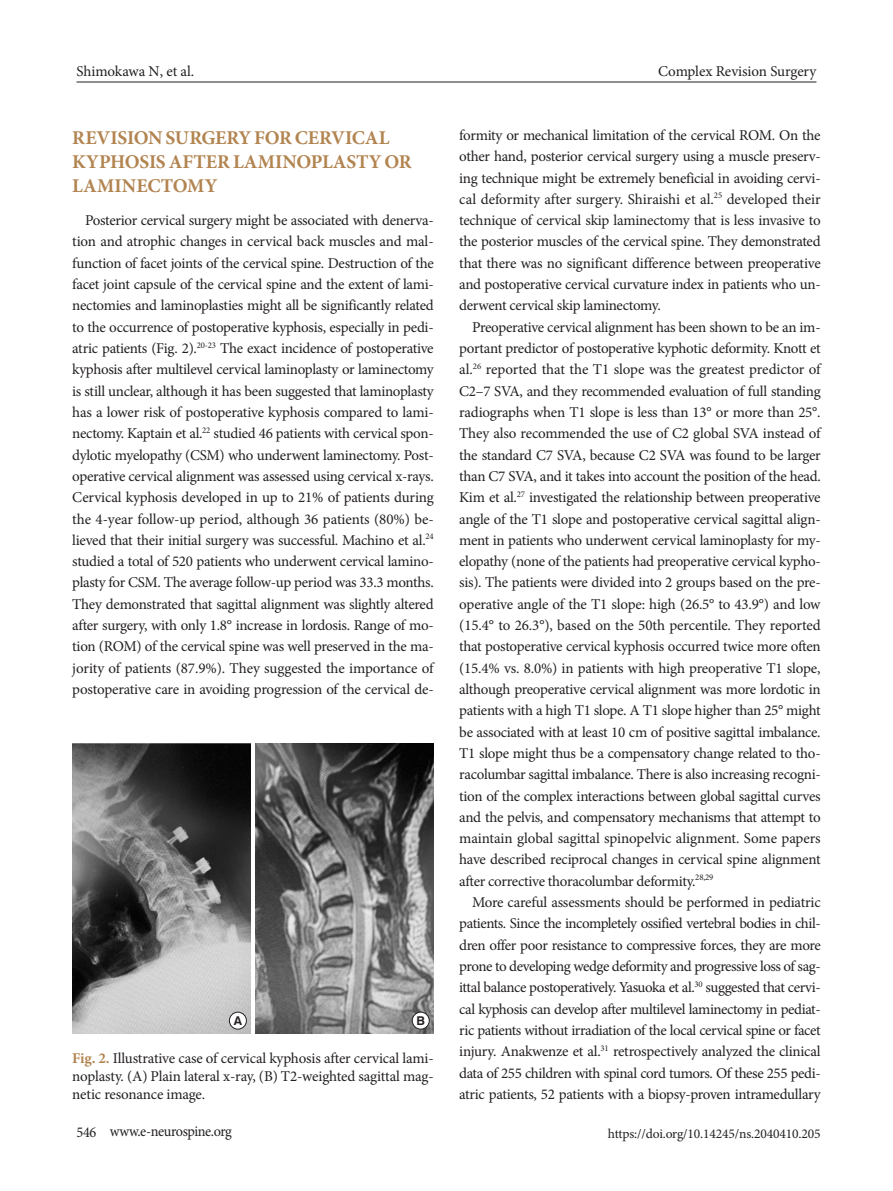
<style>
.page{position:relative;width:893px;height:1191px;background:#fff}
.page>*{position:absolute;margin:0;border:0;box-sizing:border-box;transform-origin:0 0}
.대제목{font:700 19.5px/24px "Minion Pro";letter-spacing:-.01em;color:#b28450}
.본문{font:15px/21.3px "Minion Pro";letter-spacing:-.02em;color:#231f20;text-align:justify}
.표그림캡션{font:15px/18px "Minion Pro";letter-spacing:-.01em;color:#231f20;text-align:justify}
.본문-2{font:15px "Minion Pro";letter-spacing:-.02em;color:#231f20;scale:.95 1}
.t1{font:13.5px "Minion Pro";letter-spacing:-.01em;color:#231f20}
.t2{font:700 12.15px "Swiss 721 BT";color:#231f20}
.s1{font-weight:700;color:#b28450}
</style>
<div class="page">
<hr style="left:77px;top:82px;width:739px;height:1px;background:#231f20">
<img style="left:255px;top:743px;width:179px;height:290px">
<img style="left:72px;top:744px;width:179px;height:289px">
<div style="left:229px;top:1012px;width:17px;height:17px;background:#fff;border-radius:50%"></div>
<div style="left:229px;top:1012px;width:18px;height:17px;border:1px solid #231f20;border-radius:50%"></div>
<div style="left:412px;top:1012px;width:17px;height:17px;background:#fff;border-radius:50%"></div>
<div style="left:412px;top:1012px;width:17px;height:17px;border:1px solid #231f20;border-radius:50%"></div>
<p class="본문" style="left:77px;top:61px;width:119px">Shimokawa N, et al.</p>
<p class="본문" style="left:658px;top:61px;width:160px">Complex Revision Surgery</p>
<p class="대제목" style="left:72px;top:125px;width:341px">REVISION SURGERY FOR CERVICAL<br>KYPHOSIS AFTER LAMINOPLASTY OR<br>LAMINECTOMY</p>
<p class="본문" style="left:72px;top:210px;width:363px;text-indent:13px">Posterior cervical surgery might be associated with denerva&shy;tion and atrophic changes in cervical back muscles and mal&shy;function of facet joints of the cervical spine. Destruction of the facet joint capsule of the cervical spine and the extent of lami&shy;nectomies and laminoplasties might all be significantly related to the occurrence of postoperative kyphosis, especially in pedi&shy;atric patients (Fig. 2).<sup>20-23</sup> The exact incidence of postoperative kyphosis after multilevel cervical laminoplasty or laminectomy is still unclear, although it has been suggested that laminoplasty has a lower risk of postoperative kyphosis compared to lami&shy;nectomy. Kaptain et al.<sup>22</sup> studied 46 patients with cervical spon&shy;dylotic myelopathy (CSM) who underwent laminectomy. Post&shy;operative cervical alignment was assessed using cervical x-rays.<br>Cervical kyphosis developed in up to 21% of patients during the 4-year follow-up period, although 36 patients (80%) be&shy;lieved that their initial surgery was successful. Machino et al.<sup>24 </sup>studied a total of 520 patients who underwent cervical lamino&shy;plasty for CSM. The average follow-up period was 33.3 months.<br>They demonstrated that sagittal alignment was slightly altered after surgery, with only 1.8° increase in lordosis. Range of mo&shy;tion (ROM) of the cervical spine was well preserved in the ma&shy;jority of patients (87.9%). They suggested the importance of postoperative care in avoiding progression of the cervical de-</p>
<p class="t2" style="left:234px;top:1013px;width:10px">A</p>
<p class="t2" style="left:416px;top:1013px;width:10px">B</p>
<p class="표그림캡션" style="left:72px;top:1049px;width:363px"><span class="s1">Fig. 2.</span> Illustrative case of cervical kyphosis after cervical lami&shy;noplasty. (A) Plain lateral x-ray, (B) T2-weighted sagittal mag&shy;netic resonance image.</p>
<p class="본문" style="left:459px;top:125px;width:363px">formity or mechanical limitation of the cervical ROM. On the other hand, posterior cervical surgery using a muscle preserv&shy;ing technique might be extremely beneficial in avoiding cervi&shy;cal deformity after surgery. Shiraishi et al.<sup>25</sup> developed their technique of cervical skip laminectomy that is less invasive to the posterior muscles of the cervical spine. They demonstrated that there was no significant difference between preoperative and postoperative cervical curvature index in patients who un&shy;derwent cervical skip laminectomy.</p>
<p class="본문" style="left:459px;top:316px;width:363px;text-indent:13px">Preoperative cervical alignment has been shown to be an im&shy;portant predictor of postoperative kyphotic deformity. Knott et al.<sup>26</sup> reported that the T1 slope was the greatest predictor of C2–7 SVA, and they recommended evaluation of full standing radiographs when T1 slope is less than 13° or more than 25°.<br>They also recommended the use of C2 global SVA instead of the standard C7 SVA, because C2 SVA was found to be larger than C7 SVA, and it takes into account the position of the head.<br>Kim et al.<sup>27</sup> investigated the relationship between preoperative angle of the T1 slope and postoperative cervical sagittal align&shy;ment in patients who underwent cervical laminoplasty for my&shy;elopathy (none of the patients had preoperative cervical kypho&shy;sis). The patients were divided into 2 groups based on the pre&shy;operative angle of the T1 slope: high (26.5° to 43.9°) and low (15.4° to 26.3°), based on the 50th percentile. They reported that postoperative cervical kyphosis occurred twice more often (15.4% vs. 8.0%) in patients with high preoperative T1 slope, although preoperative cervical alignment was more lordotic in patients with a high T1 slope. A T1 slope higher than 25° might be associated with at least 10 cm of positive sagittal imbalance.<br>T1 slope might thus be a compensatory change related to tho&shy;racolumbar sagittal imbalance. There is also increasing recogni&shy;tion of the complex interactions between global sagittal curves and the pelvis, and compensatory mechanisms that attempt to maintain global sagittal spinopelvic alignment. Some papers have described reciprocal changes in cervical spine alignment after corrective thoracolumbar deformity.<sup>28,29</sup></p>
<p class="본문" style="left:459px;top:891px;width:363px;text-indent:13px">More careful assessments should be performed in pediatric patients. Since the incompletely ossified vertebral bodies in chil&shy;dren offer poor resistance to compressive forces, they are more prone to developing wedge deformity and progressive loss of sag&shy;ittal balance postoperatively. Yasuoka et al.<sup>30</sup> suggested that cervi&shy;cal kyphosis can develop after multilevel laminectomy in pediat&shy;ric patients without irradiation of the local cervical spine or facet injury. Anakwenze et al.<sup>31</sup> retrospectively analyzed the clinical data of 255 children with spinal cord tumors. Of these 255 pedi&shy;atric patients, 52 patients with a biopsy-proven intramedullary</p>
<p class="본문-2" style="left:77px;top:1121px;width:165px">546 www.e-neurospine.org</p>
<p class="t1" style="left:608px;top:1124px;width:214px">https://doi.org/10.14245/ns.2040410.205</p>
</div>
